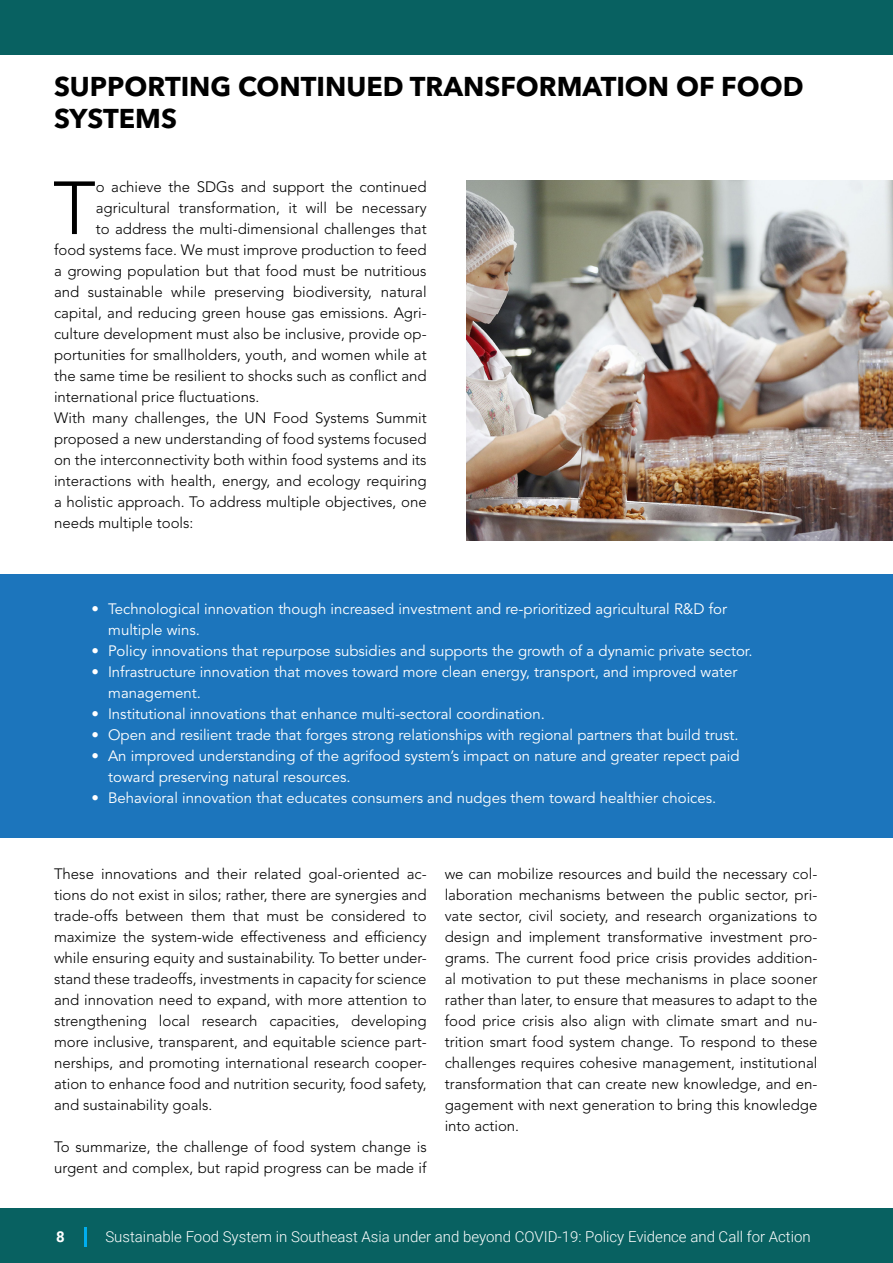
<style>
.page{position:relative;width:893px;height:1263px;background:#fff}
.page>*{position:absolute;margin:0;border:0;box-sizing:border-box;transform-origin:0 0}
.t1{font:300 74.25px "Avenir LT Std";color:#000}
.t2{font:700 27px/32.4px "Avenir Next LT Pro";color:#000}
.t3{font:300 15px/21px "Avenir LT Std";color:#000;text-align:justify}
.t4{font:15px/21px "Avenir LT Std";color:#fff}
.t5{font:300 15px "Roboto";color:#fff}
.t6{font:700 15px "Roboto";color:#fff}
</style>
<div class="page">
<div style="left:0;top:0;width:893px;height:54px;background:#086161"></div>
<div style="left:0;top:1209px;width:893px;height:54px;background:#086161"></div>
<div style="left:0;top:574px;width:893px;height:263px;background:#1c75bc"></div>
<img style="left:467px;top:181px;width:426px;height:359px">
<svg style="left:84px;top:1227px;width:2px;height:19px"></svg>
<img style="left:224px;top:409px;width:445px;height:429px">
<h2 class="t2" style="left:54px;top:70px;width:751px">SUPPORTING CONTINUED TRANSFORMATION OF FOOD<br>SYSTEMS</h2>
<h1 class="t1" style="left:53px;top:165px;width:44px">T</h1>
<p class="t3" style="left:96px;top:176px;width:332px">o achieve the SDGs and support the continued</p>
<p class="t3" style="left:96px;top:197px;width:332px">agricultural transformation, it will be necessary</p>
<p class="t3" style="left:96px;top:218px;width:332px">to address the multi-dimensional challenges that</p>
<p class="t3" style="left:54px;top:239px;width:374px">food systems face. We must improve production to feed</p>
<p class="t3" style="left:54px;top:260px;width:374px">a growing population but that food must be nutritious</p>
<p class="t3" style="left:54px;top:281px;width:374px">and sustainable while preserving biodiversity, natural</p>
<p class="t3" style="left:54px;top:302px;width:374px">capital, and reducing green house gas emissions. Agri-</p>
<p class="t3" style="left:54px;top:323px;width:374px">culture development must also be inclusive, provide op-</p>
<p class="t3" style="left:54px;top:344px;width:374px">portunities for smallholders, youth, and women while at</p>
<p class="t3" style="left:54px;top:365px;width:374px">the same time be resilient to shocks such as conflict and</p>
<p class="t3" style="left:54px;top:386px;width:207px">international price fluctuations.</p>
<p class="t3" style="left:54px;top:407px;width:374px">With many challenges, the UN Food Systems Summit</p>
<p class="t3" style="left:54px;top:428px;width:374px">proposed a new understanding of food systems focused</p>
<p class="t3" style="left:54px;top:449px;width:374px">on the interconnectivity both within food systems and its</p>
<p class="t3" style="left:54px;top:470px;width:374px">interactions with health, energy, and ecology requiring</p>
<p class="t3" style="left:54px;top:491px;width:374px">a holistic approach. To address multiple objectives, one</p>
<p class="t3" style="left:54px;top:512px;width:141px">needs multiple tools:</p>
<p class="t4" style="left:108px;top:599px;width:620px;text-indent:-17px">• Technological innovation though increased investment and re-prioritized agricultural R&amp;D for multiple wins.</p>
<p class="t4" style="left:92px;top:641px;width:663px">• Policy innovations that repurpose subsidies and supports the growth of a dynamic private sector.</p>
<p class="t4" style="left:108px;top:662px;width:631px;text-indent:-17px">• Infrastructure innovation that moves toward more clean energy, transport, and improved water management.</p>
<p class="t4" style="left:92px;top:704px;width:455px">• Institutional innovations that enhance multi-sectoral coordination.</p>
<p class="t4" style="left:92px;top:725px;width:649px">• Open and resilient trade that forges strong relationships with regional partners that build trust.</p>
<p class="t4" style="left:108px;top:746px;width:633px;text-indent:-17px">• An improved understanding of the agrifood system’s impact on nature and greater repect paid toward preserving natural resources.</p>
<p class="t4" style="left:92px;top:788px;width:626px">• Behavioral innovation that educates consumers and nudges them toward healthier choices.</p>
<p class="t3" style="left:54px;top:863px;width:374px">These innovations and their related goal-oriented ac&shy;tions do not exist in silos; rather, there are synergies and trade-offs between them that must be considered to maximize the system-wide effectiveness and efficiency while ensuring equity and sustainability. To better under&shy;stand these tradeoffs, investments in capacity for science and innovation need to expand, with more attention to strengthening local research capacities, developing more inclusive, transparent, and equitable science part&shy;nerships, and promoting international research cooper&shy;ation to enhance food and nutrition security, food safety, and sustainability goals.</p>
<p class="t3" style="left:54px;top:1136px;width:374px">To summarize, the challenge of food system change is urgent and complex, but rapid progress can be made if</p>
<p class="t3" style="left:445px;top:863px;width:374px">we can mobilize resources and build the necessary col&shy;laboration mechanisms between the public sector, pri&shy;vate sector, civil society, and research organizations to design and implement transformative investment pro&shy;grams. The current food price crisis provides addition&shy;al motivation to put these mechanisms in place sooner rather than later, to ensure that measures to adapt to the food price crisis also align with climate smart and nu&shy;trition smart food system change. To respond to these challenges requires cohesive management, institutional transformation that can create new knowledge, and en&shy;gagement with next generation to bring this knowledge into action.</p>
<p class="t6" style="left:56px;top:1226px;width:10px">8</p>
<p class="t5" style="left:105px;top:1226px;width:707px">Sustainable Food System in Southeast Asia under and beyond COVID-19: Policy Evidence and Call for Action</p>
</div>
